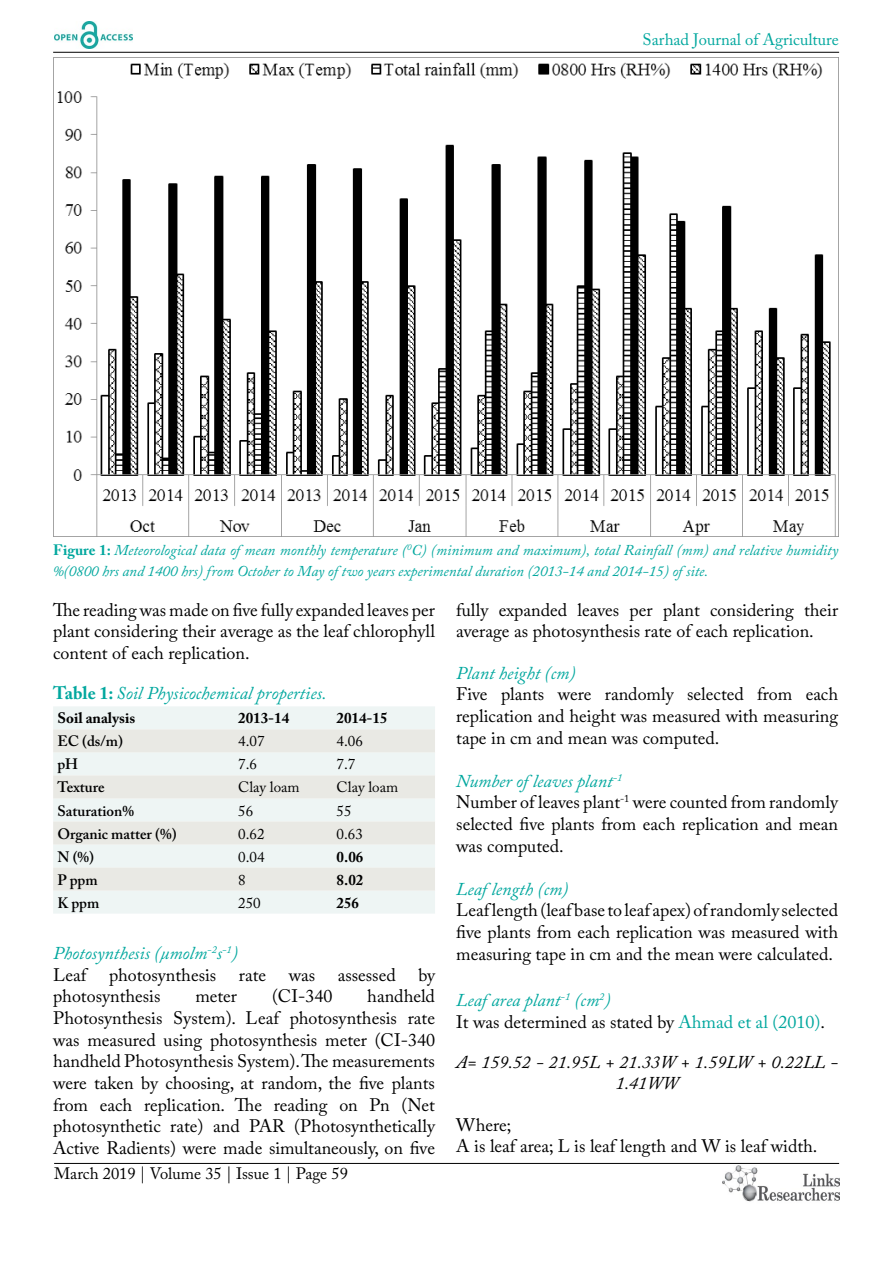
<style>
.page{position:relative;width:893px;height:1263px;background:#fff}
.page>*{position:absolute;margin:0;border:0;box-sizing:border-box;transform-origin:0 0}
.t1{font:18px/21.6px "Adobe Caslon Pro";color:#000;text-align:justify}
.t2{font:italic 18px/21.6px "Adobe Caslon Pro";color:#00a79e}
.t3{font:italic 18px/21.6px "Adobe Caslon Pro";color:#000;text-align:center}
.t4{font:16.5px "Adobe Caslon Pro";color:#000}
.t5{font:16.5px "Adobe Caslon Pro";color:#00a79e}
.t6{font:italic 15px/21.6px "Adobe Caslon Pro";color:#00a79e}
.t7{font:600 15px "Adobe Caslon Pro";color:#000}
.t8{font:15px "Adobe Caslon Pro";color:#000}
.t9{font:700 15px "Adobe Caslon Pro";color:#000}
.s1{font-weight:700;font-style:normal}
.s2{font-style:normal;color:#000}
.s3{font-style:italic;color:#00a79e}
.s4{color:#00a79e}
</style>
<div class="page">
<hr style="left:53px;top:52px;width:786px;height:1px;background:#000">
<hr style="left:54px;top:1163px;width:785px;height:1px;background:#000">
<img style="left:54px;top:22px;width:78px;height:27px">
<img style="left:722px;top:1165px;width:117px;height:37px">
<img style="left:53px;top:58px;width:783px;height:478px">
<div style="left:53px;top:706px;width:382px;height:208px;background:#eef5f4"></div>
<svg style="left:53px;top:729px;width:382px;height:161px;background:#ebeeea"></svg>
<p class="t5" style="left:643px;top:30px;width:198px">Sarhad Journal of Agriculture</p>
<p class="t6" style="left:53px;top:538px;width:786px"><span class="s1">Figure 1:</span> Meteorological data of mean monthly temperature (<sup>0</sup>C) (minimum and maximum), total Rainfall (mm) and relative humidity %(0800 hrs and 1400 hrs) from October to May of two years experimental duration (2013-14 and 2014-15) of site.</p>
<p class="t1" style="left:53px;top:599px;width:383px">The reading was made on five fully expanded leaves per plant considering their average as the leaf chlorophyll content of each replication.</p>
<p class="t2" style="left:53px;top:681px;width:275px"><span class="s1">Table 1:</span> Soil Physicochemical properties.</p>
<p class="t9" style="left:57px;top:709px;width:79px">Soil analysis</p>
<p class="t9" style="left:238px;top:709px;width:52px">2013-14</p>
<p class="t9" style="left:337px;top:709px;width:52px">2014-15</p>
<p class="t7" style="left:57px;top:732px;width:67px">EC (ds/m)</p>
<p class="t8" style="left:238px;top:732px;width:28px">4.07</p>
<p class="t8" style="left:337px;top:732px;width:28px">4.06</p>
<p class="t7" style="left:57px;top:755px;width:22px">pH</p>
<p class="t8" style="left:238px;top:755px;width:20px">7.6</p>
<p class="t8" style="left:337px;top:755px;width:20px">7.7</p>
<p class="t7" style="left:57px;top:778px;width:49px">Texture</p>
<p class="t8" style="left:238px;top:778px;width:63px">Clay loam</p>
<p class="t8" style="left:337px;top:778px;width:63px">Clay loam</p>
<p class="t7" style="left:57px;top:801px;width:78px">Saturation%</p>
<p class="t8" style="left:238px;top:801px;width:16px">56</p>
<p class="t8" style="left:337px;top:801px;width:16px">55</p>
<p class="t7" style="left:57px;top:824px;width:121px">Organic matter (%)</p>
<p class="t8" style="left:238px;top:824px;width:28px">0.62</p>
<p class="t8" style="left:337px;top:824px;width:28px">0.63</p>
<p class="t7" style="left:57px;top:848px;width:38px">N (%)</p>
<p class="t8" style="left:238px;top:848px;width:28px">0.04</p>
<p class="t9" style="left:337px;top:848px;width:28px">0.06</p>
<p class="t7" style="left:57px;top:871px;width:42px">P ppm</p>
<p class="t8" style="left:238px;top:871px;width:9px">8</p>
<p class="t9" style="left:337px;top:871px;width:28px">8.02</p>
<p class="t7" style="left:57px;top:894px;width:43px">K ppm</p>
<p class="t8" style="left:238px;top:894px;width:24px">250</p>
<p class="t9" style="left:337px;top:894px;width:24px">256</p>
<p class="t2" style="left:53px;top:942px;width:186px">Photosynthesis (µmolm<sup>-2</sup>s<sup>-1</sup>)<br><span class="s2">Leaf</span></p>
<p class="t1" style="left:456px;top:599px;width:383px">fully expanded leaves per plant considering their average as photosynthesis rate of each replication.</p>
<p class="t2" style="left:456px;top:662px;width:121px">Plant height (cm)</p>
<p class="t1" style="left:456px;top:683px;width:383px">Five plants were randomly selected from each replication and height was measured with measuring tape in cm and mean was computed.</p>
<p class="t1" style="left:456px;top:770px;width:383px;text-align:left"><span class="s3">Number of leaves plant</span><sup>-1<br></sup>Number of leaves plant<sup>-1</sup> were counted from randomly selected five plants from each replication and mean was computed.</p>
<p class="t2" style="left:456px;top:878px;width:114px">Leaf length (cm)</p>
<p class="t1" style="left:456px;top:899px;width:383px">Leaf length (leaf base to leaf apex) of randomly selected five plants from each replication was measured with measuring tape in cm and the mean were calculated.</p>
<p class="t1" style="left:456px;top:989px;width:370px"><span class="s3">Leaf area plant</span><sup>-1</sup> <span class="s3">(cm</span><sup>2</sup><span class="s3">)<br></span>It was determined as stated by <span class="s4">Ahmad et al (2010)</span>.</p>
<p class="t3" style="left:456px;top:1050px;width:383px">A= 159.52 - 21.95L + 21.33W + 1.59LW + 0.22LL -<br>1.41WW</p>
<p class="t1" style="left:456px;top:1113px;width:363px">Where;<br>A is leaf area; L is leaf length and W is leaf width.</p>
<p class="t1" style="left:109px;top:964px;width:109px">photosynthesis</p>
<p class="t1" style="left:239px;top:964px;width:29px">rate</p>
<p class="t1" style="left:289px;top:964px;width:28px">was</p>
<p class="t1" style="left:338px;top:964px;width:60px">assessed</p>
<p class="t1" style="left:418px;top:964px;width:18px">by</p>
<p class="t1" style="left:53px;top:985px;width:109px">photosynthesis</p>
<p class="t1" style="left:195px;top:985px;width:43px">meter</p>
<p class="t1" style="left:272px;top:985px;width:62px">(CI-340</p>
<p class="t1" style="left:53px;top:985px;width:383px;text-indent:314px">handheld Photosynthesis System). Leaf photosynthesis rate was measured using photosynthesis meter (CI-340 handheld Photosynthesis System). The measurements were taken by choosing, at random, the five plants from each replication. The reading on Pn (Net photosynthetic rate) and PAR (Photosynthetically Active Radients) were made simultaneously, on five</p>
<p class="t4" style="left:54px;top:1164px;width:295px">March 2019 | Volume 35 | Issue 1 | Page 59</p>
</div>
